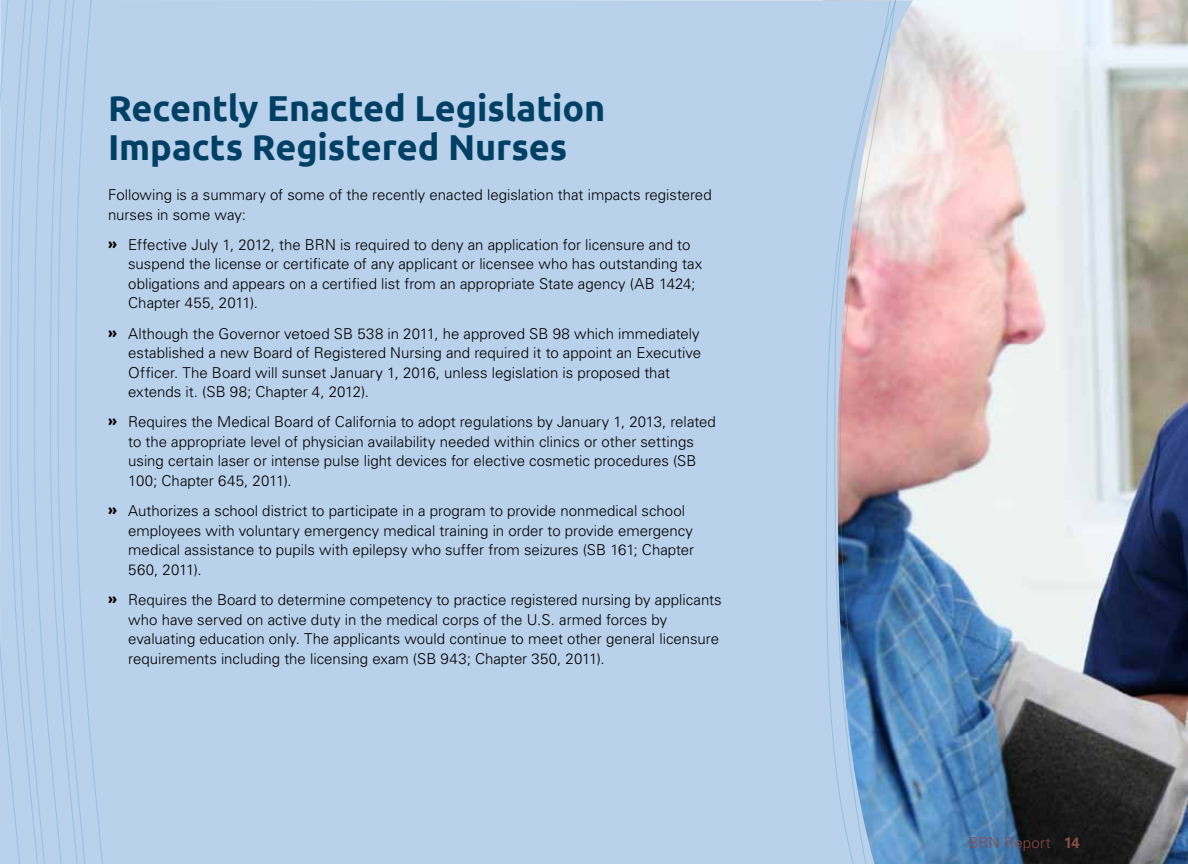
<style>
.page{position:relative;width:1188px;height:864px;background:#fff}
.page>*{position:absolute;margin:0;border:0;box-sizing:border-box;transform-origin:0 0}
.t1{font:700 36px/39px "Ubuntu";letter-spacing:-.005em;color:#004064}
.t2{font:300 15px/19.5px "Univers LT Std";color:#000}
.t3{font:300 15px "Univers LT Std";letter-spacing:.015em;color:#874c4c}
.s1{font-weight:700}
</style>
<div class="page">
<img style="left:913px;top:0;width:275px;height:864px">
<div style="left:117px;top:0;width:796px;height:864px;background:#b9d1eb"></div>
<svg style="left:824px;top:0;width:84px;height:864px;background:#b3c7e0"></svg>
<img style="left:837px;top:0;width:64px;height:864px">
<svg style="left:0;top:0;width:117px;height:864px;background:#b7d0ea"></svg>
<h1 class="t1" style="left:108px;top:88px;width:499px">Recently Enacted Legislation<br>Impacts Registered Nurses</h1>
<p class="t2" style="left:108px;top:185px;width:605px">Following is a summary of some of the recently enacted legislation that impacts registered nurses in some way:</p>
<p class="t2" style="left:128px;top:235px;width:576px">Effective July 1, 2012, the BRN is required to deny an application for licensure and to suspend the license or certificate of any applicant or licensee who has outstanding tax obligations and appears on a certified list from an appropriate State agency (AB 1424; Chapter 455, 2011).</p>
<p class="t2" style="left:128px;top:324px;width:575px">Although the Governor vetoed SB 538 in 2011, he approved SB 98 which immediately established a new Board of Registered Nursing and required it to appoint an Executive Officer. The Board will sunset January 1, 2016, unless legislation is proposed that extends it. (SB 98; Chapter 4, 2012).</p>
<p class="t2" style="left:128px;top:412px;width:589px">Requires the Medical Board of California to adopt regulations by January 1, 2013, related to the appropriate level of physician availability needed within clinics or other settings using certain laser or intense pulse light devices for elective cosmetic procedures (SB 100; Chapter 645, 2011).</p>
<p class="t2" style="left:128px;top:501px;width:568px">Authorizes a school district to participate in a program to provide nonmedical school employees with voluntary emergency medical training in order to provide emergency medical assistance to pupils with epilepsy who suffer from seizures (SB 161; Chapter 560, 2011).</p>
<p class="t2" style="left:128px;top:590px;width:595px">Requires the Board to determine competency to practice registered nursing by applicants who have served on active duty in the medical corps of the U. S. armed forces by evaluating education only. The applicants would continue to meet other general licensure requirements including the licensing exam (SB 943; Chapter 350, 2011).</p>
<p class="t3" style="left:968px;top:834px;width:11px">brn</p>
<p class="t3" style="left:1004px;top:834px;width:77px">Report <span class="s1">14</span></p>
</div>
